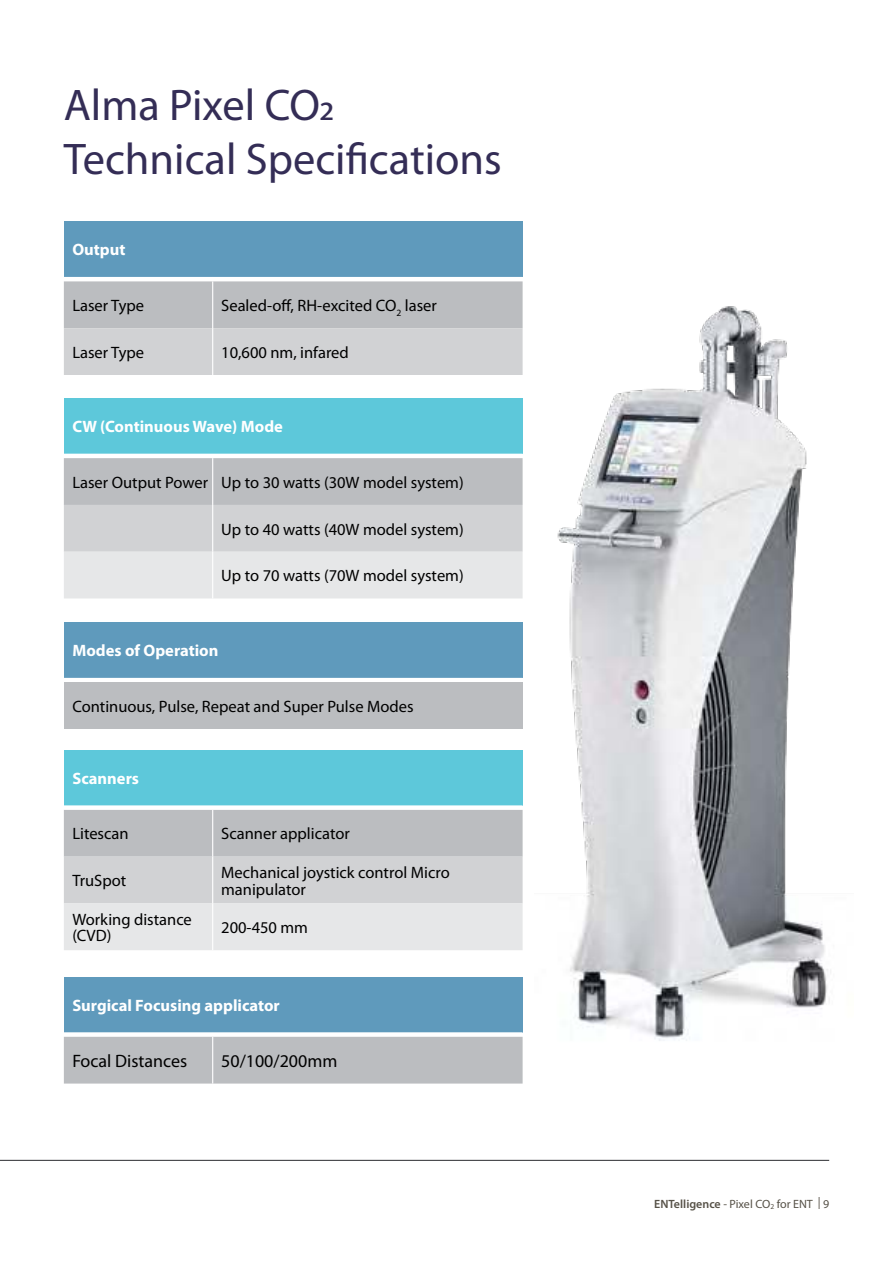
<style>
.page{position:relative;width:893px;height:1263px;background:#fff}
.page>*{position:absolute;margin:0;border:0;box-sizing:border-box;transform-origin:0 0}
.t1{font:44.4px/54px "Myriad Pro";color:#342d56}
.t2{font:18px "Myriad Pro";color:#000}
.t3{font:16.5px/16.5px "Myriad Pro";color:#000}
.t4{font:700 16.5px "Myriad Pro";color:#fff}
.t5{font:12px "Myriad Pro";color:#565147}
.s1{font-weight:600}
</style>
<div class="page">
<div style="left:64px;top:222px;width:459px;height:55px;background:#5f9abc"></div>
<svg style="left:64px;top:281px;width:459px;height:94px;background:#c6c7ca"></svg>
<hr style="left:212px;top:281px;width:1px;height:47px;background:#fff">
<hr style="left:212px;top:328px;width:1px;height:47px;background:#fff">
<div style="left:64px;top:623px;width:459px;height:55px;background:#5f9abc"></div>
<div style="left:64px;top:682px;width:459px;height:47px;background:#bbbdc0"></div>
<div style="left:64px;top:977px;width:459px;height:55px;background:#5f9abc"></div>
<svg style="left:64px;top:1032px;width:459px;height:52px;background:#c0c3c5"></svg>
<hr style="left:212px;top:1037px;width:1px;height:46px;background:#fff">
<div style="left:64px;top:398px;width:459px;height:56px;background:#5dc8da"></div>
<svg style="left:64px;top:598px;width:458px;height:1px"></svg>
<svg style="left:64px;top:458px;width:459px;height:140px;background:#d0d2d4"></svg>
<hr style="left:212px;top:458px;width:1px;height:47px;background:#fff">
<hr style="left:212px;top:505px;width:1px;height:47px;background:#fff">
<hr style="left:212px;top:552px;width:1px;height:46px;background:#fff">
<div style="left:64px;top:750px;width:459px;height:55px;background:#5dc8da"></div>
<svg style="left:64px;top:805px;width:459px;height:1px"></svg>
<svg style="left:64px;top:810px;width:459px;height:140px;background:#d0d2d4"></svg>
<hr style="left:212px;top:810px;width:1px;height:47px;background:#fff">
<hr style="left:212px;top:857px;width:1px;height:46px;background:#fff">
<hr style="left:212px;top:903px;width:1px;height:47px;background:#fff">
<img style="left:557px;top:306px;width:274px;height:735px">
<hr style="left:0;top:1160px;width:829px;height:1px;background:#2b2c30">
<h1 class="t1" style="left:64px;top:82px;width:440px">Alma Pixel CO2<br>Technical Specifications</h1>
<p class="t4" style="left:72px;top:244px;width:55px">Output</p>
<p class="t3" style="left:72px;top:299px;width:73px">Laser Type</p>
<p class="t3" style="left:221px;top:299px;width:217px">Sealed-off, RH-excited CO<sub>2</sub> laser</p>
<p class="t3" style="left:72px;top:345px;width:73px">Laser Type</p>
<p class="t3" style="left:221px;top:345px;width:129px">10,600 nm, infared</p>
<p class="t4" style="left:72px;top:420px;width:212px">CW (Continuous Wave) Mode</p>
<p class="t3" style="left:72px;top:475px;width:393px">Laser Output Power Up to 30 watts (30W model system)</p>
<p class="t3" style="left:221px;top:522px;width:244px">Up to 40 watts (40W model system)</p>
<p class="t3" style="left:221px;top:569px;width:244px">Up to 70 watts (70W model system)</p>
<p class="t4" style="left:72px;top:644px;width:148px">Modes of Operation</p>
<p class="t3" style="left:72px;top:699px;width:343px">Continuous, Pulse, Repeat and Super Pulse Modes</p>
<p class="t4" style="left:72px;top:772px;width:68px">Scanners</p>
<p class="t3" style="left:72px;top:827px;width:58px">Litescan</p>
<p class="t3" style="left:221px;top:827px;width:130px">Scanner applicator</p>
<p class="t3" style="left:72px;top:874px;width:55px">TruSpot</p>
<p class="t3" style="left:221px;top:866px;width:230px">Mechanical joystick control Micro manipulator</p>
<p class="t3" style="left:72px;top:912px;width:121px">Working distance (CVD)</p>
<p class="t3" style="left:221px;top:921px;width:88px">200-450 mm</p>
<p class="t4" style="left:72px;top:999px;width:209px">Surgical Focusing applicator</p>
<p class="t2" style="left:72px;top:1053px;width:116px">Focal Distances</p>
<p class="t2" style="left:221px;top:1053px;width:118px">50/100/200mm</p>
<p class="t5" style="left:654px;top:1199px;width:176px"><span class="s1">ENTelligence</span> - Pixel CO<sub>2</sub> for ENT | 9</p>
</div>
